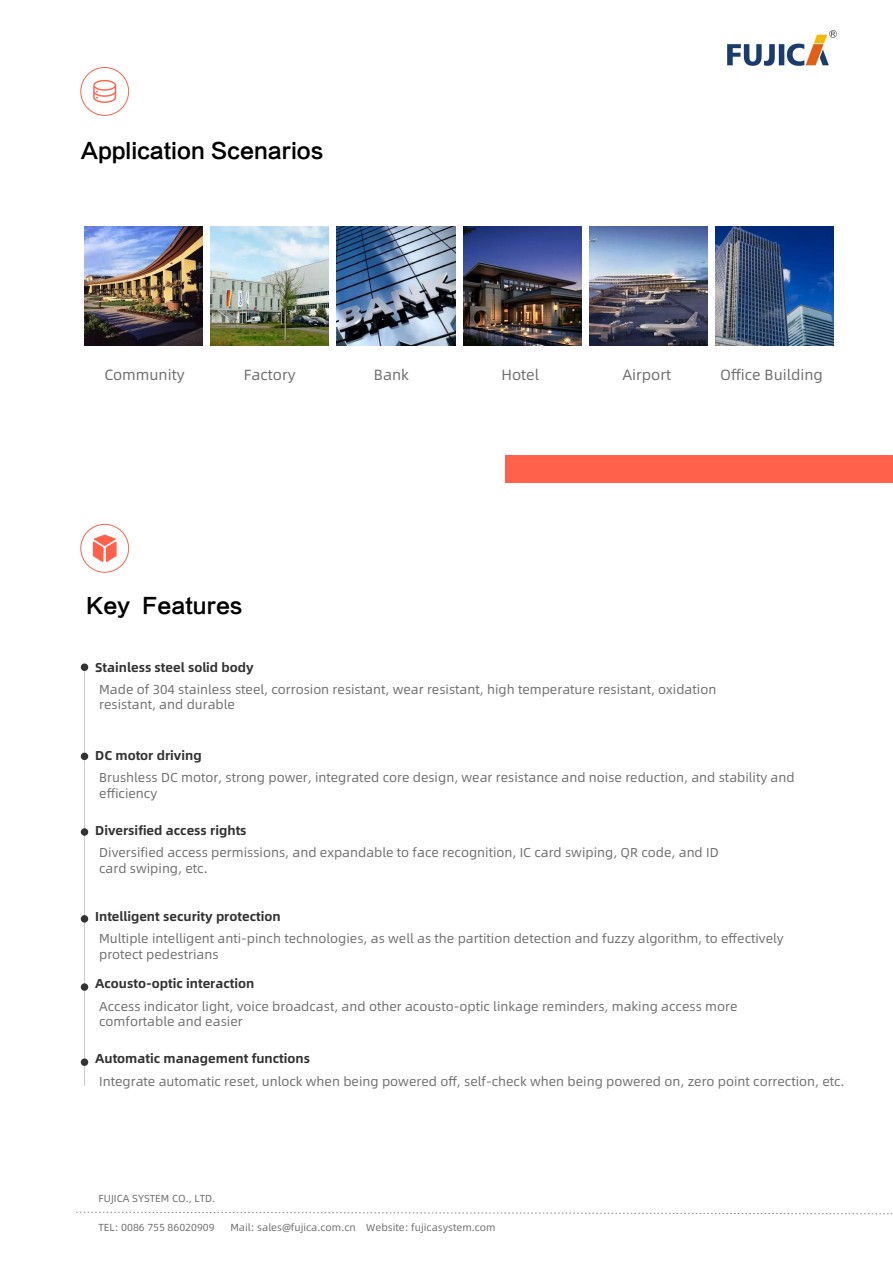
<style>
.page{position:relative;width:893px;height:1263px;background:#fff}
.page>*{position:absolute;margin:0;border:0;box-sizing:border-box;transform-origin:0 0}
.t1{font:21.15px "FZLTZHK GBK1 0";color:#000}
.t2{font:14.85px "Alibaba Pu Hui Ti";color:#716f71}
.t3{font:12.9px/15.5px "Alibaba Pu Hui Ti";color:#716f71}
.t4{font:12.9px "Alibaba Pu Hui Ti B";color:#333}
.t5{font:10.2px "Alibaba Pu Hui Ti";color:#716f71}
</style>
<div class="page">
<svg style="left:76px;top:1211px;width:817px;height:3px"></svg>
<div style="left:506px;top:455px;width:387px;height:28px;background:#ff614b"></div>
<img style="left:85px;top:227px;width:118px;height:118px">
<img style="left:337px;top:227px;width:118px;height:118px">
<img style="left:463px;top:227px;width:118px;height:118px">
<img style="left:589px;top:227px;width:118px;height:118px">
<img style="left:715px;top:227px;width:119px;height:118px">
<img style="left:211px;top:227px;width:118px;height:118px">
<hr style="left:84px;top:667px;width:1px;height:419px;background:#cbcbcb">
<div style="left:81px;top:663px;width:7px;height:8px;background:#333;border-radius:50%"></div>
<div style="left:81px;top:753px;width:7px;height:7px;background:#333;border-radius:50%"></div>
<div style="left:81px;top:828px;width:7px;height:8px;background:#333;border-radius:50%"></div>
<div style="left:81px;top:915px;width:7px;height:7px;background:#333;border-radius:50%"></div>
<div style="left:81px;top:983px;width:7px;height:8px;background:#333;border-radius:50%"></div>
<div style="left:81px;top:1058px;width:7px;height:8px;background:#333;border-radius:50%"></div>
<svg style="left:93px;top:535px;width:24px;height:27px"></svg>
<div style="left:80px;top:524px;width:49px;height:49px;border:1px solid #ff614b;border-radius:50%"></div>
<div style="left:80px;top:67px;width:49px;height:49px;border:1px solid #ff614b;border-radius:50%"></div>
<svg style="left:93px;top:80px;width:23px;height:23px"></svg>
<img style="left:727px;top:30px;width:110px;height:35px">
<h1 class="t1" style="left:81px;top:139px;width:245px">Application Scenarios</h1>
<p class="t2" style="left:104px;top:363px;width:82px">Community</p>
<p class="t2" style="left:244px;top:363px;width:53px">Factory</p>
<p class="t2" style="left:374px;top:363px;width:37px">Bank</p>
<p class="t2" style="left:502px;top:363px;width:39px">Hotel</p>
<p class="t2" style="left:622px;top:363px;width:50px">Airport</p>
<p class="t2" style="left:720px;top:363px;width:104px">Office Building</p>
<h1 class="t1" style="left:87px;top:594px;width:158px">Key Features</h1>
<p class="t4" style="left:95px;top:657px;width:160px">Stainless steel solid body</p>
<p class="t3" style="left:99px;top:681px;width:619px">Made of 304 stainless steel, corrosion resistant, wear resistant, high temperature resistant, oxidation resistant, and durable</p>
<p class="t4" style="left:95px;top:745px;width:108px">DC motor driving</p>
<p class="t3" style="left:99px;top:769px;width:697px">Brushless DC motor, strong power, integrated core design, wear resistance and noise reduction, and stability and efficiency</p>
<p class="t4" style="left:95px;top:820px;width:153px">Diversified access rights</p>
<p class="t3" style="left:99px;top:844px;width:621px">Diversified access permissions, and expandable to face recognition, IC card swiping, QR code, and ID card swiping, etc.</p>
<p class="t4" style="left:95px;top:906px;width:187px">Intelligent security protection</p>
<p class="t3" style="left:99px;top:930px;width:686px">Multiple intelligent anti-pinch technologies, as well as the partition detection and fuzzy algorithm, to effectively protect pedestrians</p>
<p class="t4" style="left:95px;top:974px;width:161px">Acousto-optic interaction</p>
<p class="t3" style="left:99px;top:998px;width:640px">Access indicator light, voice broadcast, and other acousto-optic linkage reminders, making access more comfortable and easier</p>
<p class="t4" style="left:95px;top:1049px;width:216px">Automatic management functions</p>
<p class="t3" style="left:99px;top:1073px;width:747px">Integrate automatic reset, unlock when being powered off, self-check when being powered on, zero point correction, etc.</p>
<p class="t5" style="left:99px;top:1191px;width:118px">FUJICA SYSTEM CO., LTD.</p>
<p class="t5" style="left:99px;top:1220px;width:118px">TEL: 0086 755 86020909</p>
<p class="t5" style="left:230px;top:1220px;width:267px">Mail: sales@fujica.com.cn Website: fujicasystem.com</p>
</div>
